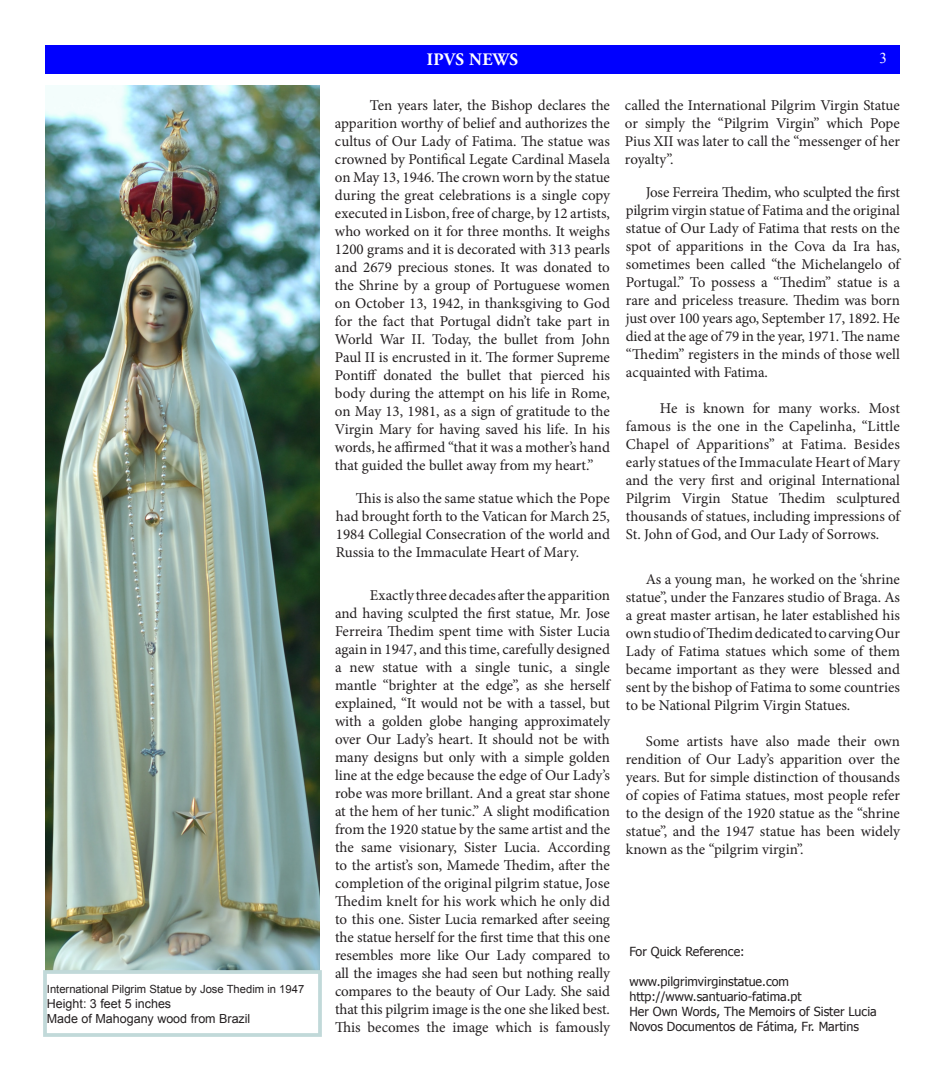
<style>
.page{position:relative;width:945px;height:1080px;background:#fff}
.page>*{position:absolute;margin:0;border:0;box-sizing:border-box;transform-origin:0 0}
.t1{font:700 17.5px "Adobe Garamond Pro";letter-spacing:.025em;color:#fff}
.t2{font:15px/18px "Minion Pro";color:#231f20;text-align:justify}
.t3{font:15px "Times New Roman";color:#fff}
.t4{font:12.5px/15px "Tahoma";color:#231f20}
.t5{font:12.5px/15px "Arial";color:#231f20}
.t6{font:11.25px "Arial";color:#231f20}
</style>
<div class="page">
<div style="left:45px;top:45px;width:855px;height:29px;background:#00f"></div>
<img style="left:45px;top:86px;width:275px;height:884px">
<div style="left:43px;top:970px;width:279px;height:67px;border:4px solid #c1d9d9"></div>
<p class="t6" style="left:47px;top:982px;width:259px">International Pilgrim Statue by Jose Thedim in 1947</p>
<p class="t5" style="left:47px;top:996px;width:205px">Height: 3 feet 5 inches<br>Made of Mahogany wood from Brazil</p>
<p class="t1" style="left:427px;top:49px;width:93px">IPVS NEWS</p>
<p class="t3" style="left:880px;top:48px;width:9px">3</p>
<p class="t2" style="left:335px;top:96px;width:277px;text-indent:35px">Ten years later, the Bishop declares the apparition worthy of belief and authorizes the cultus of Our Lady of Fatima. The statue was crowned by Pontifical Legate Cardinal Masela on May 13, 1946. The crown worn by the statue during the great celebrations is a single copy executed in Lisbon, free of charge, by 12 artists, who worked on it for three months. It weighs 1200 grams and it is decorated with 313 pearls and 2679 precious stones. It was donated to the Shrine by a group of Portuguese women on October 13, 1942, in thanksgiving to God for the fact that Portugal didn’t take part in World War II. Today, the bullet from John Paul II is encrusted in it. The former Supreme Pontiff donated the bullet that pierced his body during the attempt on his life in Rome, on May 13, 1981, as a sign of gratitude to the Virgin Mary for having saved his life. In his words, he affirmed “that it was a mother’s hand that guided the bullet away from my heart.”</p>
<p class="t2" style="left:336px;top:489px;width:276px;text-indent:20px">This is also the same statue which the Pope had brought forth to the Vatican for March 25, 1984 Collegial Consecration of the world and Russia to the Immaculate Heart of Mary.</p>
<p class="t2" style="left:625px;top:96px;width:277px">called the International Pilgrim Virgin Statue or simply the “Pilgrim Virgin” which Pope Pius XII was later to call the “messenger of her royalty”.</p>
<p class="t2" style="left:626px;top:183px;width:276px;text-indent:20px">Jose Ferreira Thedim, who sculpted the first pilgrim virgin statue of Fatima and the original statue of Our Lady of Fatima that rests on the spot of apparitions in the Cova da Ira has, sometimes been called “the Michelangelo of Portugal.” To possess a “Thedim” statue is a rare and priceless treasure. Thedim was born just over 100 years ago, September 17, 1892. He died at the age of 79 in the year, 1971. The name “Thedim” registers in the minds of those well acquainted with Fatima.</p>
<p class="t2" style="left:626px;top:399px;width:276px;text-indent:34px">He is known for many works. Most famous is the one in the Capelinha, “Little Chapel of Apparitions” at Fatima. Besides early statues of the Immaculate Heart of Mary and the very first and original International Pilgrim Virgin Statue Thedim sculptured thousands of statues, including impressions of St. John of God, and Our Lady of Sorrows.</p>
<p class="t2" style="left:626px;top:570px;width:276px;text-indent:20px">As a young man, he worked on the ‘shrine statue”, under the Fanzares studio of Braga. As a great master artisan, he later established his own studio of Thedim dedicated to carving Our Lady of Fatima statues which some of them became important as they were blessed and sent by the bishop of Fatima to some countries to be National Pilgrim Virgin Statues.</p>
<p class="t2" style="left:626px;top:732px;width:276px;text-indent:20px">Some artists have also made their own rendition of Our Lady’s apparition over the years. But for simple distinction of thousands of copies of Fatima statues, most people refer to the design of the 1920 statue as the “shrine statue”, and the 1947 statue has been widely known as the “pilgrim virgin”.</p>
<p class="t2" style="left:335px;top:586px;width:277px;text-indent:35px">Exactly three decades after the apparition and having sculpted the first statue, Mr. Jose Ferreira Thedim spent time with Sister Lucia again in 1947, and this time, carefully designed a new statue with a single tunic, a single mantle “brighter at the edge”, as she herself explained, “It would not be with a tassel, but with a golden globe hanging approximately over Our Lady’s heart. It should not be with many designs but only with a simple golden line at the edge because the edge of Our Lady’s robe was more brillant. And a great star shone at the hem of her tunic.” A slight modification from the 1920 statue by the same artist and the the same visionary, Sister Lucia. According to the artist’s son, Mamede Thedim, after the completion of the original pilgrim statue, Jose Thedim knelt for his work which he only did to this one. Sister Lucia remarked after seeing the statue herself for the first time that this one resembles more like Our Lady compared to all the images she had seen but nothing really compares to the beauty of Our Lady. She said that this pilgrim image is the one she liked best.<br>This becomes the image which is famously</p>
<p class="t4" style="left:629px;top:943px;width:117px">For Quick Reference:</p>
<p class="t4" style="left:629px;top:973px;width:249px">www.pilgrimvirginstatue.com http://www.santuario-fatima.pt<br>Her Own Words, The Memoirs of Sister Lucia Novos Documentos de Fátima, Fr. Martins</p>
</div>
